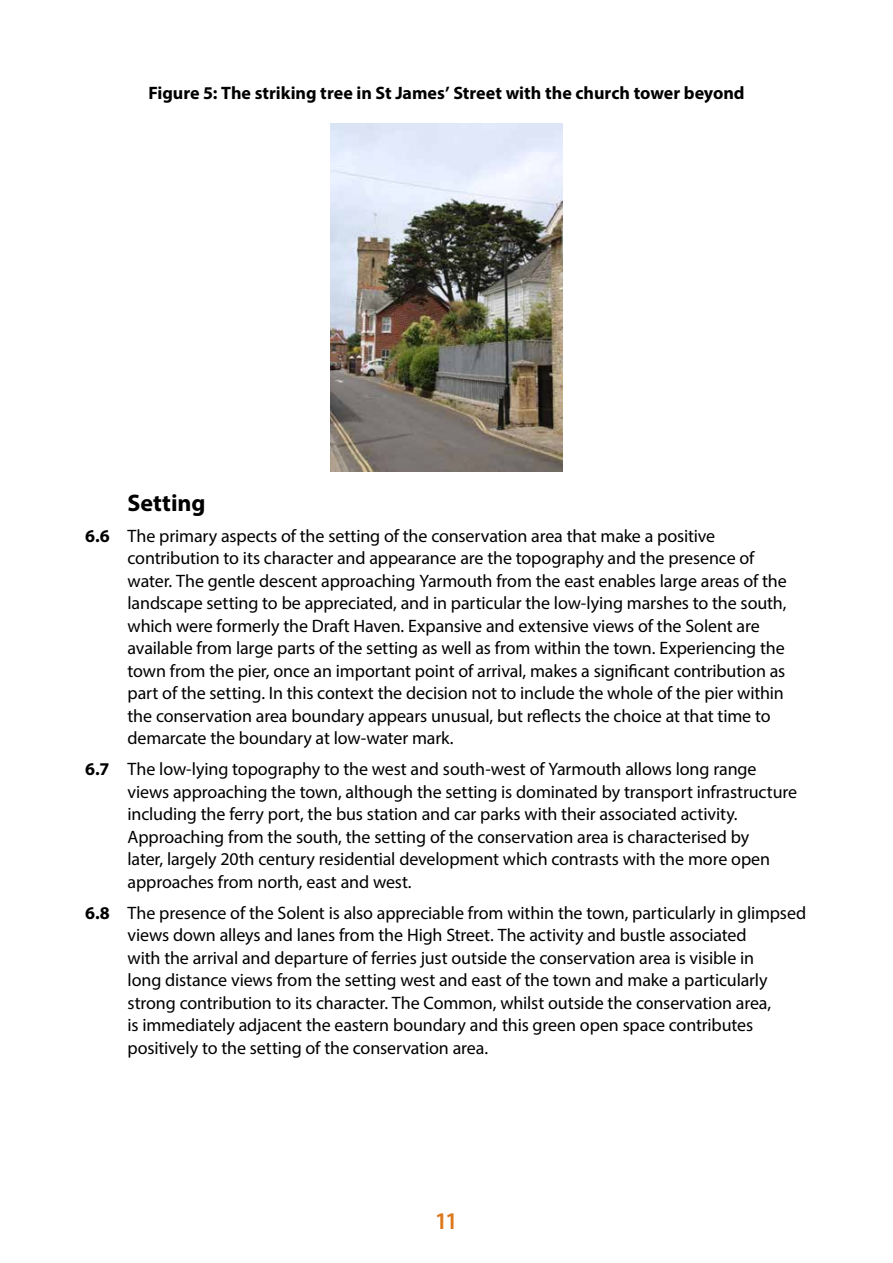
<style>
.page{position:relative;width:893px;height:1263px;background:#fff}
.page>*{position:absolute;margin:0;border:0;box-sizing:border-box;transform-origin:0 0}
.Section_subheading{font:700 24px "Myriad Pro";color:#000}
.t1{font:600 24px "Myriad Pro";color:#dc771c}
.Numbered_paragraph{font:18px/22.5px "Myriad Pro";letter-spacing:-.01em;color:#000}
.t2{font:700 18px "Myriad Pro";color:#000}
.s1{font-weight:700}
</style>
<div class="page">
<img style="left:330px;top:123px;width:233px;height:349px">
<p class="t2" style="left:148px;top:81px;width:598px">Figure 5: The striking tree in St James’ Street with the church tower beyond</p>
<h2 class="Section_subheading" style="left:128px;top:487px;width:80px">Setting</h2>
<p class="Numbered_paragraph" style="left:128px;top:524px;width:661px;text-indent:-43px"><span class="s1">6.6</span> The primary aspects of the setting of the conservation area that make a positive contribution to its character and appearance are the topography and the presence of water. The gentle descent approaching Yarmouth from the east enables large areas of the landscape setting to be appreciated, and in particular the low-lying marshes to the south, which were formerly the Draft Haven. Expansive and extensive views of the Solent are available from large parts of the setting as well as from within the town. Experiencing the town from the pier, once an important point of arrival, makes a significant contribution as part of the setting. In this context the decision not to include the whole of the pier within the conservation area boundary appears unusual, but reflects the choice at that time to demarcate the boundary at low-water mark.</p>
<p class="Numbered_paragraph" style="left:128px;top:757px;width:671px;text-indent:-43px"><span class="s1">6.7</span> The low-lying topography to the west and south-west of Yarmouth allows long range views approaching the town, although the setting is dominated by transport infrastructure including the ferry port, the bus station and car parks with their associated activity.<br>Approaching from the south, the setting of the conservation area is characterised by<br>later, largely 20th century residential development which contrasts with the more open approaches from north, east and west.</p>
<p class="Numbered_paragraph" style="left:128px;top:901px;width:680px;text-indent:-43px"><span class="s1">6.8</span> The presence of the Solent is also appreciable from within the town, particularly in glimpsed views down alleys and lanes from the High Street. The activity and bustle associated<br>with the arrival and departure of ferries just outside the conservation area is visible in<br>long distance views from the setting west and east of the town and make a particularly strong contribution to its character. The Common, whilst outside the conservation area,<br>is immediately adjacent the eastern boundary and this green open space contributes positively to the setting of the conservation area.</p>
<h1 class="t1" style="left:435px;top:1206px;width:25px">11</h1>
</div>
